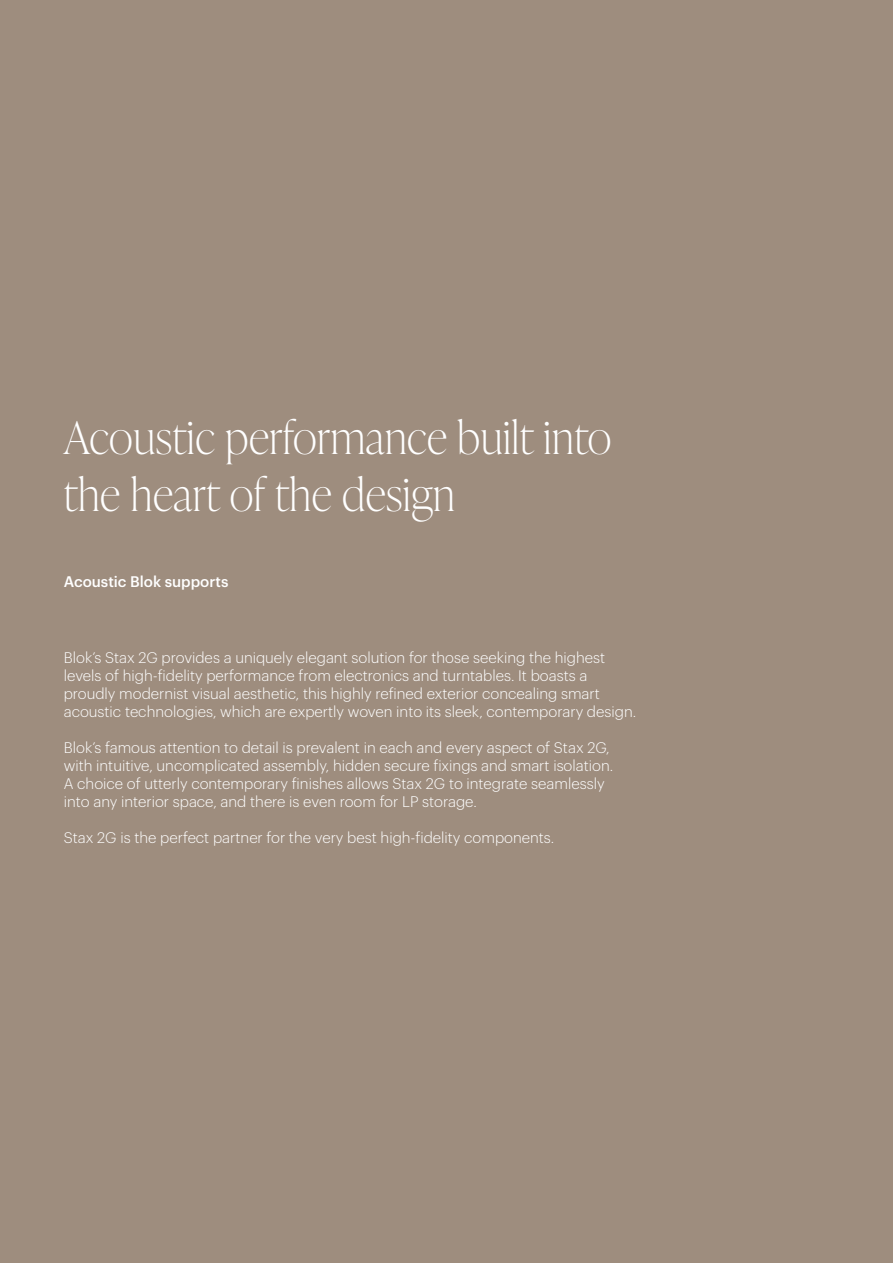
<style>
.page{position:relative;width:893px;height:1263px;background:#9e8d7e}
.page>*{position:absolute;margin:0;border:0;box-sizing:border-box;transform-origin:0 0}
.t1{font:100 45px/56.6px "Ivy Presto Display";letter-spacing:.01em;color:#fff}
.t2{font:300 15px/18px "Graphik";color:#fff}
.t3{font:500 15px "Graphik";color:#fff}
</style>
<div class="page">
<p class="t1" style="left:64px;top:407px;width:549px">Acoustic performance built into the heart of the design</p>
<p class="t3" style="left:64px;top:570px;width:166px">Acoustic Blok supports</p>
<p class="t2" style="left:64px;top:648px;width:574px">Blok’s Stax 2G provides a uniquely elegant solution for those seeking the highest levels of high-fidelity performance from electronics and turntables. It boasts a proudly modernist visual aesthetic, this highly refined exterior concealing smart acoustic technologies, which are expertly woven into its sleek, contemporary design.</p>
<p class="t2" style="left:64px;top:738px;width:551px">Blok’s famous attention to detail is prevalent in each and every aspect of Stax 2G, with intuitive, uncomplicated assembly, hidden secure fixings and smart isolation.<br>A choice of utterly contemporary finishes allows Stax 2G to integrate seamlessly into any interior space, and there is even room for LP storage.</p>
<p class="t2" style="left:64px;top:828px;width:492px">Stax 2G is the perfect partner for the very best high-fidelity components.</p>
</div>
